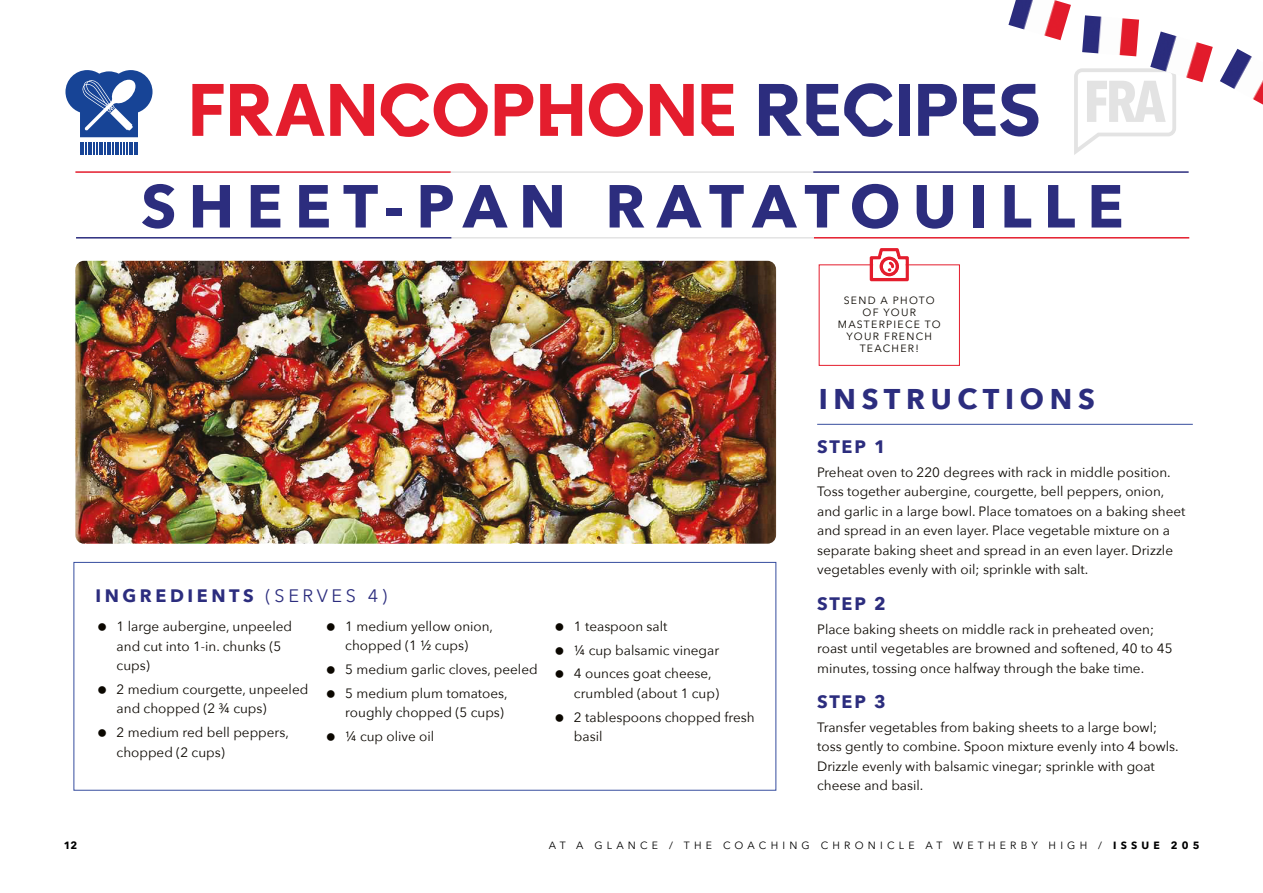
<style>
.page{position:relative;width:1263px;height:893px;background:#fff}
.page>*{position:absolute;margin:0;border:0;box-sizing:border-box;transform-origin:0 0}
.t1{font:700 73.5px "Horseferry";color:#e41d2d}
.t2{font:700 60px "Avenir Next";letter-spacing:.2em;color:#2c2d7e}
.t3{font:700 28.5px "Avenir Next";letter-spacing:.2em;color:#2c2d7e}
.t4{font:700 18px "Avenir Next";letter-spacing:.2em;color:#2c2d7e}
.t5{font:13.5px/19.5px "Avenir Next";color:#0b0700}
.t6{font:10.5px "Avenir Next";letter-spacing:.4em;color:#000}
.t7{font:10.5px/12px "Avenir Next";letter-spacing:.12em;color:#0b0700;text-align:center}
.t8{font:700 10.5px "Avenir Next";color:#000}
.s1{color:#2c2d7e}
.s2{font-weight:400}
.s3{font-weight:700}
</style>
<div class="page">
<svg style="left:1074px;top:68px;width:102px;height:87px"></svg>
<img style="left:1008px;top:0;width:63px;height:40px">
<img style="left:1150px;top:32px;width:63px;height:50px">
<img style="left:1082px;top:15px;width:57px;height:41px">
<img style="left:1220px;top:49px;width:43px;height:56px">
<hr style="left:75px;top:171px;width:376px;height:2px;background:#e41d2d">
<hr style="left:451px;top:171px;width:362px;height:2px;background:#e3e3e3">
<hr style="left:813px;top:171px;width:376px;height:2px;background:#2c2d7e">
<hr style="left:814px;top:237px;width:375px;height:2px;background:#e41d2d">
<hr style="left:451px;top:237px;width:363px;height:2px;background:#e3e3e3">
<hr style="left:76px;top:237px;width:375px;height:2px;background:#2c2d7e">
<img style="left:75px;top:261px;width:701px;height:283px">
<svg style="left:65px;top:70px;width:88px;height:67px"></svg>
<svg style="left:80px;top:143px;width:58px;height:12px"></svg>
<hr style="left:817px;top:424px;width:376px;height:1px;background:#364d9e">
<div style="left:819px;top:264px;width:141px;height:102px;border:1px solid #e41d2d"></div>
<svg style="left:870px;top:248px;width:39px;height:33px"></svg>
<div style="left:74px;top:562px;width:702px;height:228px;border:1px solid #364d9e"></div>
<h1 class="t1" style="left:188px;top:81px;width:854px">FRANCOPHONE <span class="s1">RECIPES</span></h1>
<h2 class="t2" style="left:141px;top:155px;width:984px">SHEET-PAN RATATOUILLE</h2>
<p class="t7" style="left:838px;top:294px;width:105px">SEND A PHOTO<br>OF YOUR<br>MASTERPIECE TO<br>YOUR FRENCH<br>TEACHER!</p>
<h3 class="t4" style="left:95px;top:580px;width:293px">INGREDIENTS <span class="s2">(SERVES 4)</span></h3>
<p class="t5" style="left:117px;top:616px;width:177px">1 large aubergine, unpeeled and cut into 1-in. chunks (5 cups)</p>
<p class="t5" style="left:117px;top:679px;width:193px">2 medium courgette, unpeeled and chopped (2 3/4 cups)</p>
<p class="t5" style="left:117px;top:722px;width:174px">2 medium red bell peppers, chopped (2 cups)</p>
<p class="t5" style="left:345px;top:616px;width:149px">1 medium yellow onion, chopped (1 1/2 cups)</p>
<p class="t5" style="left:345px;top:657px;width:194px;line-height:23.7px">5 medium garlic cloves, peeled<br>5 medium plum tomatoes,</p>
<p class="t5" style="left:345px;top:700px;width:160px;line-height:23.7px">roughly chopped (5 cups) ¼ cup olive oil</p>
<p class="t5" style="left:574px;top:614px;width:147px;line-height:23.7px">1 teaspoon salt<br>¼ cup balsamic vinegar<br>4 ounces goat cheese,</p>
<p class="t5" style="left:574px;top:681px;width:182px;line-height:23.7px">crumbled (about 1 cup)<br>2 tablespoons chopped fresh</p>
<p class="t5" style="left:574px;top:726px;width:30px">basil</p>
<h3 class="t3" style="left:819px;top:375px;width:278px">INSTRUCTIONS</h3>
<h3 class="t4" style="left:817px;top:431px;width:70px">STEP 1</h3>
<p class="t5" style="left:817px;top:462px;width:370px">Preheat oven to 220 degrees with rack in middle position.<br>Toss together aubergine, courgette, bell peppers, onion, and garlic in a large bowl. Place tomatoes on a baking sheet and spread in an even layer. Place vegetable mixture on a separate baking sheet and spread in an even layer. Drizzle vegetables evenly with oil; sprinkle with salt.</p>
<h3 class="t4" style="left:817px;top:588px;width:70px">STEP 2</h3>
<p class="t5" style="left:817px;top:619px;width:357px">Place baking sheets on middle rack in preheated oven; roast until vegetables are browned and softened, 40 to 45 minutes, tossing once halfway through the bake time.</p>
<h3 class="t4" style="left:817px;top:686px;width:70px">STEP 3</h3>
<p class="t5" style="left:817px;top:717px;width:363px">Transfer vegetables from baking sheets to a large bowl; toss gently to combine. Spoon mixture evenly into 4 bowls.<br>Drizzle evenly with balsamic vinegar; sprinkle with goat cheese and basil.</p>
<p class="t8" style="left:64px;top:836px;width:15px">12</p>
<p class="t6" style="left:549px;top:836px;width:652px">AT A GLANCE / THE COACHING CHRONICLE AT WETHERBY HIGH / <span class="s3">ISSUE 205</span></p>
</div>
